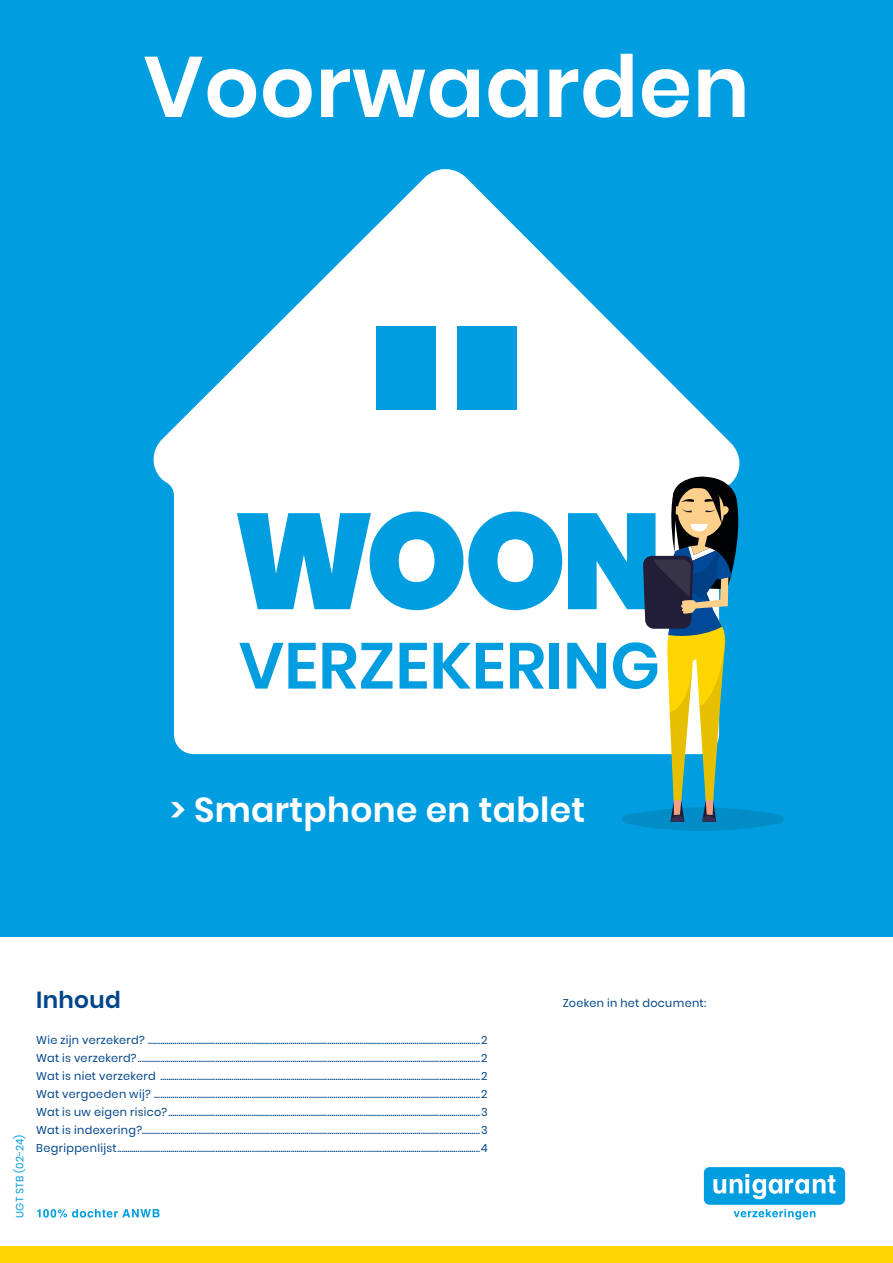
<style>
.page{position:relative;width:893px;height:1263px;background:#fff}
.page>*{position:absolute;margin:0;border:0;box-sizing:border-box;transform-origin:0 0}
.t1{font:600 85.5px "Poppins";letter-spacing:.01em;color:#fff}
.t2{font:600 34.5px "Poppins";letter-spacing:.01em;color:#fff}
.t3{font:600 23.25px "Poppins";letter-spacing:.015em;color:#00458a}
.t4{font:11.25px/18px "Poppins";letter-spacing:.03em;color:#00458a;text-align:justify}
.t5{font:10.5px "Poppins";letter-spacing:.025em;color:#009ee0}
</style>
<div class="page">
<svg style="left:703px;top:1167px;width:143px;height:53px"></svg>
<svg style="left:37px;top:1209px;width:123px;height:9px"></svg>
<div style="left:0;top:1247px;width:893px;height:16px;background:#ffd400"></div>
<div style="left:0;top:0;width:893px;height:936px;background:#009ee0"></div>
<svg style="left:153px;top:169px;width:587px;height:585px;fill:#fff"></svg>
<div style="left:376px;top:326px;width:60px;height:84px;background:#009ee0"></div>
<div style="left:457px;top:326px;width:60px;height:84px;background:#009ee0"></div>
<svg style="left:237px;top:477px;width:546px;height:354px"></svg>
<h1 class="t1" style="left:143px;top:37px;width:608px">Voorwaarden</h1>
<h2 class="t2" style="left:170px;top:790px;width:416px">&gt; Smartphone en tablet</h2>
<p class="t5" style="left:14px;top:1218px;width:85px;rotate:-90deg">UGT STB (02-24)</p>
<h3 class="t3" style="left:36px;top:986px;width:86px">Inhoud</h3>
<p class="t4" style="left:36px;top:1031px;width:453px">Wie zijn verzekerd? ...................................................................................................................................................................2<br>Wat is verzekerd?........................................................................................................................................................................2<br>Wat is niet verzekerd .............................................................................................................................................................2<br>Wat vergoeden wij? ................................................................................................................................................................2<br>Wat is uw eigen risico?.........................................................................................................................................................3<br>Wat is indexering?......................................................................................................................................................................3<br>Begrippenlijst..................................................................................................................................................................................4</p>
<p class="t4" style="left:563px;top:994px;width:145px">Zoeken in het document:</p>
</div>
